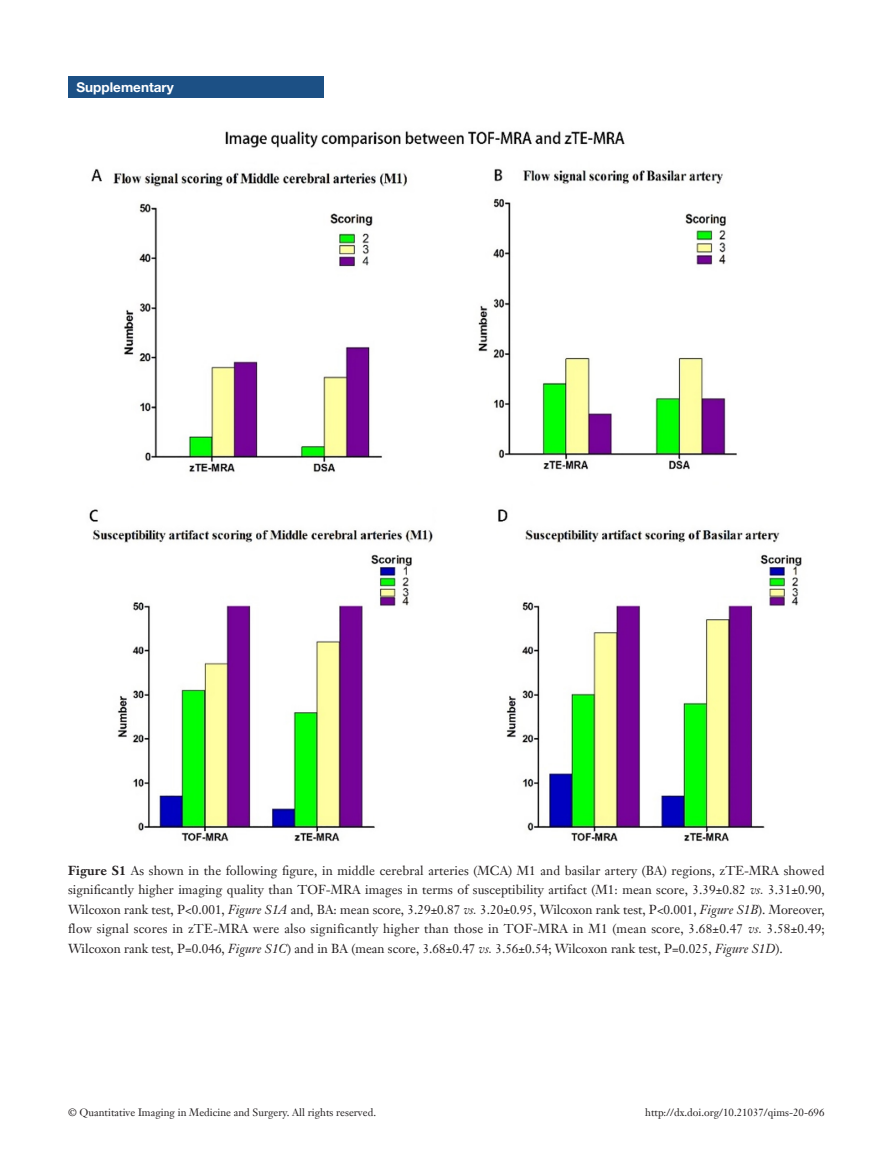
<style>
.page{position:relative;width:893px;height:1170px;background:#fff}
.page>*{position:absolute;margin:0;border:0;box-sizing:border-box;transform-origin:0 0}
.栏目{font:700 13.5px "Helvetica Neue LT Pro";color:#fff}
.t1{font:12.75px/19.5px "Janson Text LT";color:#231f20;text-align:justify}
.t2{font:10.5px "Janson Text LT";color:#231f20}
.s1{font-weight:700}
.s2{font-style:italic}
</style>
<div class="page">
<div style="left:68px;top:77px;width:255px;height:21px;background:#1c5085"></div>
<img style="left:89px;top:131px;width:713px;height:711px">
<p class="栏目" style="left:77px;top:79px;width:99px">Supplementary</p>
<p class="t1" style="left:68px;top:860px;width:758px"><span class="s1">Figure S1</span> As shown in the following figure, in middle cerebral arteries (MCA) M1 and basilar artery (BA) regions, zTE-MRA showed significantly higher imaging quality than TOF-MRA images in terms of susceptibility artifact (M1: mean score, 3.39±0.82 <span class="s2">vs.</span> 3.31±0.90, Wilcoxon rank test, P&lt;0.001, <span class="s2">Figure S1A</span> and, BA: mean score, 3.29±0.87 <span class="s2">vs.</span> 3.20±0.95, Wilcoxon rank test, P&lt;0.001, <span class="s2">Figure S1B</span>). Moreover, flow signal scores in zTE-MRA were also significantly higher than those in TOF-MRA in M1 (mean score, 3.68±0.47 <span class="s2">vs.</span> 3.58±0.49; Wilcoxon rank test, P=0.046, <span class="s2">Figure S1C</span>) and in BA (mean score, 3.68±0.47 <span class="s2">vs.</span> 3.56±0.54; Wilcoxon rank test, P=0.025, <span class="s2">Figure S1D</span>).</p>
<p class="t2" style="left:68px;top:1105px;width:310px">© Quantitative Imaging in Medicine and Surgery. All rights reserved.</p>
<p class="t2" style="left:645px;top:1105px;width:181px">http://dx.doi.org/10.21037/qims-20-696</p>
</div>
